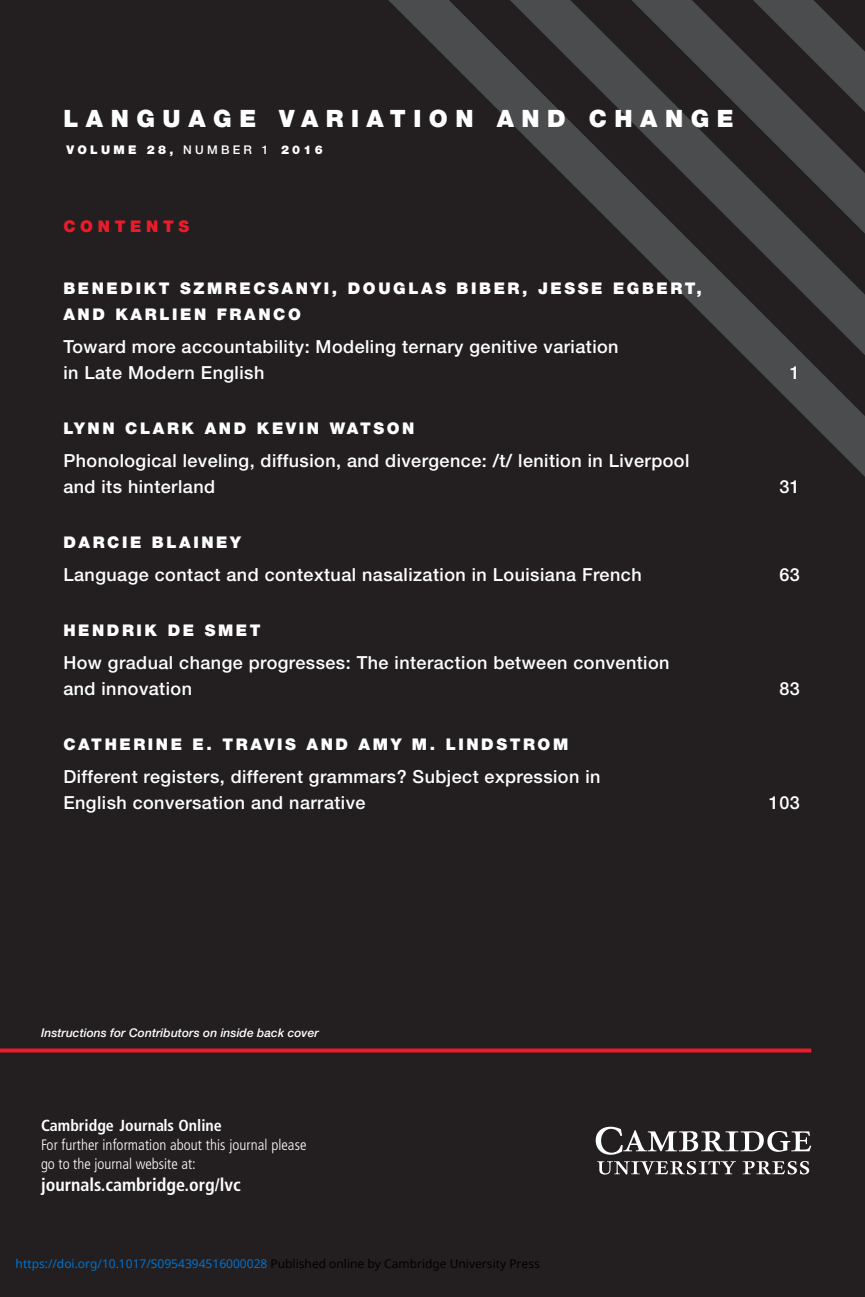
<style>
.page{position:relative;width:865px;height:1297px;background:#fff}
.page>*{position:absolute;margin:0;border:0;box-sizing:border-box;transform-origin:0 0}
.t1{font:900 24px "Helvetica Neue";letter-spacing:.315em;color:#fff}
.t2{font:500 18px/26px "Helvetica Neue";letter-spacing:.025em;color:#fff}
.t3{font:700 condensed 18px "Frutiger";color:#fff}
.t4{font:900 16.2px/26px "Helvetica Neue";letter-spacing:.16em;color:#fff}
.t5{font:900 16.2px "Helvetica Neue";letter-spacing:.29em;color:#ec1b2b}
.t6{font:700 condensed 16px "Frutiger";color:#fff}
.t7{font:300 condensed 15px/19px "Frutiger";letter-spacing:.005em;color:#fff}
.t8{font:12px "Noto Sans";color:#0172cf}
.t9{font:italic 500 12px "Helvetica Neue";letter-spacing:.005em;color:#fff}
.t10{font:900 12px "Helvetica Neue";letter-spacing:.27em;color:#fff}
.s1{font-weight:500}
.s2{color:#000}
</style>
<div class="page">
<div style="left:0;top:0;width:864px;height:1296px;background:#231f20"></div>
<svg style="left:388px;top:0;width:104px;height:104px"></svg>
<svg style="left:492px;top:0;width:121px;height:225px"></svg>
<svg style="left:613px;top:0;width:121px;height:346px"></svg>
<svg style="left:734px;top:0;width:130px;height:476px"></svg>
<svg style="left:595px;top:1126px;width:216px;height:28px"></svg>
<svg style="left:597px;top:1161px;width:138px;height:13px"></svg>
<svg style="left:742px;top:1161px;width:67px;height:13px"></svg>
<svg style="left:0;top:1048px;width:811px;height:4px;background:#d11b29"></svg>
<h1 class="t1" style="left:63px;top:110px;width:671px">LANGUAGE VARIATION AND CHANGE</h1>
<p class="t10" style="left:66px;top:146px;width:258px">VOLUME 28, <span class="s1">NUMBER 1</span> 2016</p>
<p class="t5" style="left:63px;top:220px;width:127px">CONTENTS</p>
<p class="t4" style="left:63px;top:276px;width:639px">BENEDIKT SZMRECSANYI, DOUGLAS BIBER, JESSE EGBERT,<br>AND KARLIEN FRANCO</p>
<p class="t2" style="left:63px;top:335px;width:556px">Toward more accountability: Modeling ternary genitive variation in Late Modern English</p>
<p class="t4" style="left:63px;top:416px;width:352px">LYNN CLARK AND KEVIN WATSON</p>
<p class="t2" style="left:63px;top:449px;width:627px">Phonological leveling, diffusion, and divergence: /t/ lenition in Liverpool and its hinterland</p>
<p class="t2" style="left:789px;top:361px;width:12px">1</p>
<p class="t2" style="left:779px;top:475px;width:22px">31</p>
<p class="t4" style="left:63px;top:530px;width:179px">DARCIE BLAINEY</p>
<p class="t2" style="left:63px;top:563px;width:579px">Language contact and contextual nasalization in Louisiana French</p>
<p class="t2" style="left:779px;top:563px;width:22px">63</p>
<p class="t4" style="left:63px;top:618px;width:199px">HENDRIK DE SMET</p>
<p class="t2" style="left:63px;top:651px;width:607px">How gradual change progresses: The interaction between convention and innovation</p>
<p class="t2" style="left:779px;top:677px;width:22px">83</p>
<p class="t4" style="left:63px;top:732px;width:506px">CATHERINE E. TRAVIS AND AMY M. LINDSTROM</p>
<p class="t2" style="left:63px;top:765px;width:538px">Different registers, different grammars? Subject expression in<br>English conversation and narrative</p>
<p class="t9" style="left:41px;top:1027px;width:279px">Instructions for Contributors on inside back cover</p>
<p class="t6" style="left:41px;top:1118px;width:182px">Cambridge Journals Online</p>
<p class="t7" style="left:41px;top:1136px;width:267px">For further information about this journal please go to the journal website at:</p>
<p class="t3" style="left:41px;top:1177px;width:201px">journals.cambridge.org/lvc</p>
<p class="t8" style="left:16px;top:1255px;width:525px">https://doi.org/10.1017/S0954394516000028 <span class="s2">Published online by Cambridge University Press</span></p>
<p class="t2" style="left:768px;top:791px;width:32px">103</p>
</div>
